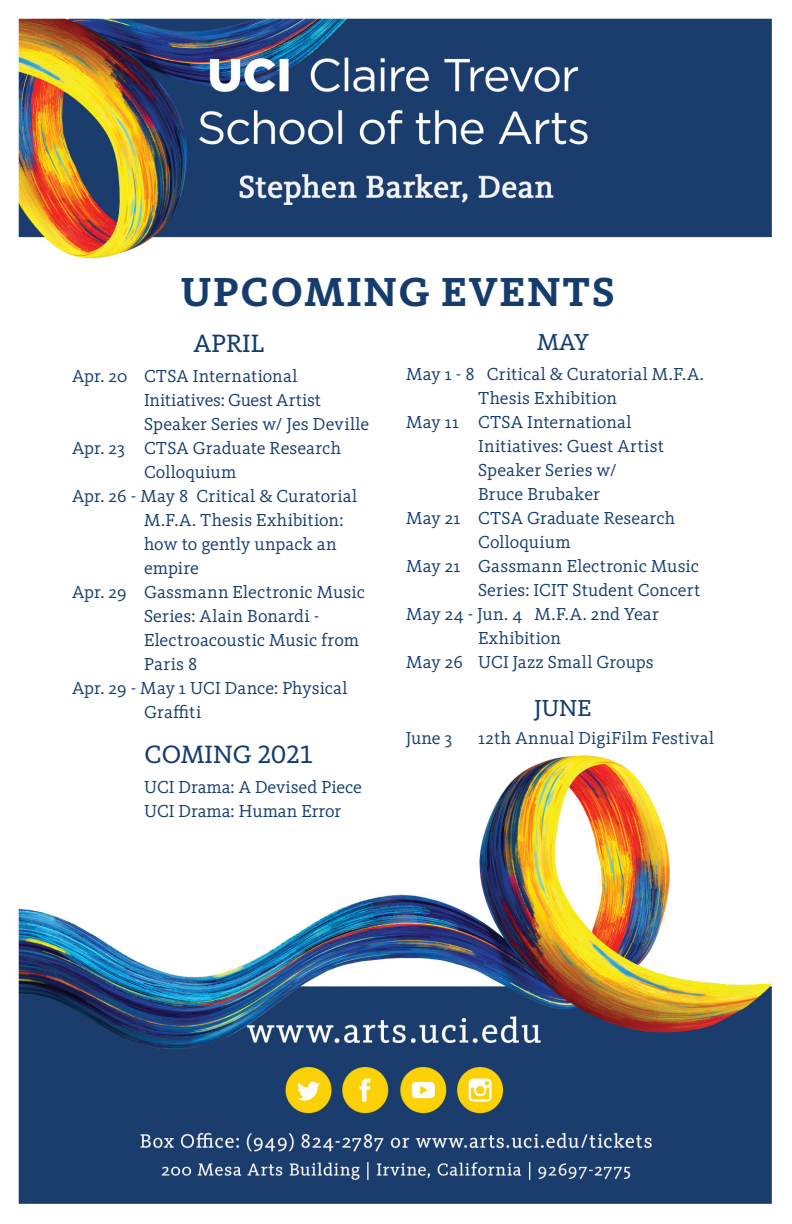
<style>
.page{position:relative;width:792px;height:1224px;background:#fff}
.page>*{position:absolute;margin:0;border:0;box-sizing:border-box;transform-origin:0 0}
.t1{font:700 42px "Kievit Slab OT";letter-spacing:.05em;color:#163c6d}
.t2{font:26px "Kievit Slab OT";color:#143d6e}
.t3{font:24px "Kievit Slab OT";color:#143d6e}
.t4{font:18px/24px "Kievit Slab OT";letter-spacing:.005em;color:#143d6e}
</style>
<div class="page">
<img style="left:18px;top:18px;width:754px;height:1186px">
<p class="t1" style="left:181px;top:267px;width:435px">UPCOMING EVENTS</p>
<p class="t2" style="left:194px;top:328px;width:72px">APRIL</p>
<p class="t4" style="left:72px;top:364px;width:227px">Apr. 20 CTSA International</p>
<p class="t4" style="left:144px;top:388px;width:227px">Initiatives: Guest Artist<br>Speaker Series w/ Jes Deville</p>
<p class="t4" style="left:144px;top:436px;width:199px;text-indent:-72px">Apr. 23 CTSA Graduate Research<br>Colloquium</p>
<p class="t4" style="left:144px;top:484px;width:215px;text-indent:-72px">Apr. 26 - May 8 Critical &amp; Curatorial<br>M.F.A. Thesis Exhibition: how to gently unpack an empire</p>
<p class="t4" style="left:144px;top:580px;width:222px;text-indent:-72px">Apr. 29 Gassmann Electronic Music<br>Series: Alain Bonardi -</p>
<p class="t4" style="left:144px;top:628px;width:217px">Electroacoustic Music from<br>Paris 8</p>
<p class="t4" style="left:72px;top:676px;width:277px">Apr. 29 - May 1 UCI Dance: Physical</p>
<p class="t4" style="left:144px;top:700px;width:59px">Graffiti</p>
<p class="t2" style="left:145px;top:740px;width:170px">COMING 2021</p>
<p class="t4" style="left:144px;top:775px;width:220px">UCI Drama: A Devised Piece<br>UCI Drama: Human Error</p>
<p class="t3" style="left:537px;top:329px;width:53px">MAY</p>
<p class="t4" style="left:478px;top:363px;width:227px;text-indent:-72px">May 1 - 8 Critical &amp; Curatorial M.F.A.<br>Thesis Exhibition</p>
<p class="t4" style="left:406px;top:411px;width:227px">May 11 CTSA International</p>
<p class="t4" style="left:478px;top:435px;width:187px">Initiatives: Guest Artist<br>Speaker Series w/<br>Bruce Brubaker</p>
<p class="t4" style="left:478px;top:507px;width:199px;text-indent:-72px">May 21 CTSA Graduate Research<br>Colloquium</p>
<p class="t4" style="left:406px;top:555px;width:296px;text-align:right">May 21 Gassmann Electronic Music<br>Series: ICIT Student Concert</p>
<p class="t4" style="left:406px;top:603px;width:254px">May 24 - Jun. 4 M.F.A. 2nd Year</p>
<p class="t4" style="left:478px;top:627px;width:84px">Exhibition</p>
<p class="t4" style="left:406px;top:651px;width:249px">May 26 UCI Jazz Small Groups</p>
<p class="t3" style="left:535px;top:695px;width:58px">JUNE</p>
<p class="t4" style="left:406px;top:727px;width:48px">June 3</p>
<p class="t4" style="left:478px;top:727px;width:238px">12th Annual DigiFilm Festival</p>
</div>
